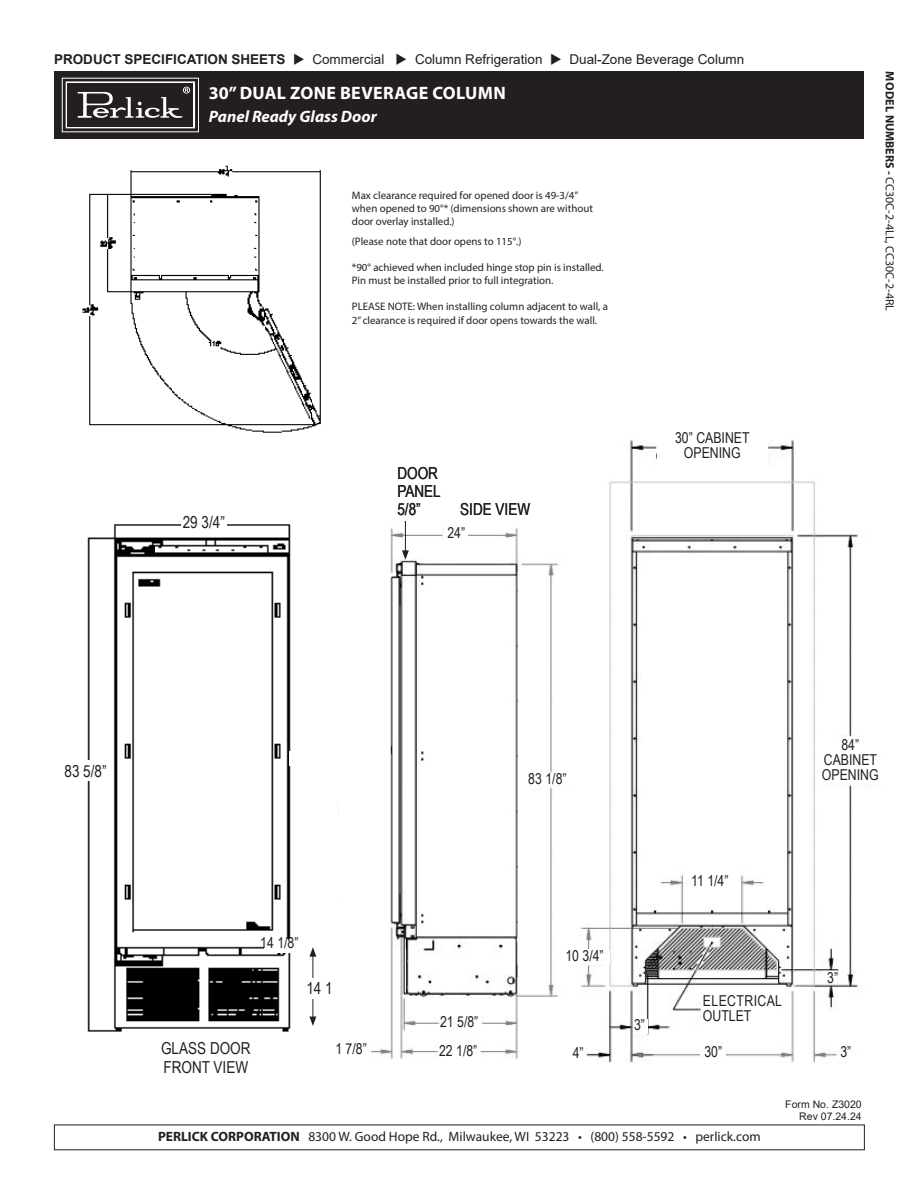
<style>
.page{position:relative;width:918px;height:1188px;background:#fff}
.page>*{position:absolute;margin:0;border:0;box-sizing:border-box;transform-origin:0 0}
.t1{font:700 18px "Myriad Pro";letter-spacing:.02em;color:#fff}
.t2{font:16.5px/18px "Arial Narrow";color:#231f20}
.t3{font:italic 700 16.5px "Myriad Pro";color:#fff}
.t4{font:15px/15px "Arial Narrow";color:#231f20;text-align:center}
.t5{font:15px/15px "Arial Narrow";letter-spacing:.025em;color:#231f20}
.t6{font:13.5px "Arial";color:#231f20}
.t7{font:13.5px "Myriad Pro";color:#231f20}
.t8{font:12px "Myriad Pro";color:#231f20}
.t9{font:10.8px/13px "Myriad Pro";color:#231f20}
.t10{font:10.5px/12.6px "Arial";color:#231f20;text-align:right}
.s1{font-weight:700}
</style>
<div class="page">
<img style="left:82px;top:165px;width:239px;height:268px">
<img style="left:87px;top:524px;width:204px;height:508px">
<hr style="left:313px;top:954px;width:1px;height:65px;background:#231f20">
<svg style="left:309px;top:947px;width:7px;height:10px"></svg>
<svg style="left:309px;top:1017px;width:7px;height:9px"></svg>
<div style="left:65px;top:760px;width:45px;height:21px;background:#fff"></div>
<div style="left:306px;top:978px;width:46px;height:20px;background:#fff"></div>
<div style="left:181px;top:516px;width:46px;height:20px;background:#fff"></div>
<img style="left:580px;top:440px;width:292px;height:624px">
<img style="left:338px;top:524px;width:224px;height:536px">
<div style="left:820px;top:738px;width:61px;height:46px;background:#fff"></div>
<div style="left:702px;top:995px;width:77px;height:38px;background:#fff"></div>
<div style="left:703px;top:1044px;width:22px;height:19px;background:#fff"></div>
<div style="left:822px;top:971px;width:15px;height:12px;background:#fff"></div>
<div style="left:635px;top:1019px;width:13px;height:15px;background:#fff"></div>
<div style="left:839px;top:1047px;width:12px;height:15px;background:#fff"></div>
<div style="left:571px;top:1044px;width:14px;height:23px;background:#fff"></div>
<div style="left:571px;top:950px;width:39px;height:13px;background:#fff"></div>
<div style="left:693px;top:871px;width:39px;height:23px;background:#fff"></div>
<div style="left:657px;top:424px;width:111px;height:45px;background:#fff"></div>
<div style="left:531px;top:774px;width:40px;height:11px;background:#fff"></div>
<div style="left:446px;top:527px;width:22px;height:16px;background:#fff"></div>
<div style="left:442px;top:1015px;width:39px;height:18px;background:#fff"></div>
<div style="left:441px;top:1044px;width:39px;height:17px;background:#fff"></div>
<div style="left:334px;top:1039px;width:37px;height:22px;background:#fff"></div>
<div style="left:289px;top:751px;width:43px;height:15px;background:#fff"></div>
<div style="left:264px;top:939px;width:42px;height:13px;background:#fff"></div>
<hr style="left:405px;top:521px;width:1px;height:32px;background:#231f20">
<svg style="left:402px;top:550px;width:7px;height:10px"></svg>
<div style="left:54px;top:71px;width:810px;height:68px;background:#231f20"></div>
<svg style="left:65px;top:81px;width:131px;height:48px"></svg>
<p class="t6" style="left:54px;top:50px;width:692px"><span class="s1">PRODUCT SPECIFICATION SHEETS</span> ◆ Commercial ◆ Column Refrigeration ◆ Dual-Zone Beverage Column</p>
<p class="t1" style="left:209px;top:81px;width:298px">30” DUAL ZONE BEVERAGE COLUMN</p>
<p class="t3" style="left:209px;top:105px;width:169px">Panel Ready Glass Door</p>
<p class="t2" style="left:183px;top:512px;width:44px">29 3/4”</p>
<p class="t9" style="left:352px;top:189px;width:243px">Max clearance required for opened door is 49-3/4” when opened to 90°* (dimensions shown are without door overlay installed.)</p>
<p class="t9" style="left:352px;top:235px;width:171px">(Please note that door opens to 115°.)</p>
<p class="t9" style="left:352px;top:261px;width:254px">*90° achieved when included hinge stop pin is installed.<br>Pin must be installed prior to full integration.</p>
<p class="t9" style="left:352px;top:300px;width:258px">PLEASE NOTE: When installing column adjacent to wall, a<br>2” clearance is required if door opens towards the wall.</p>
<p class="t2" style="left:397px;top:463px;width:45px">DOOR<br>PANEL<br>5/8”</p>
<p class="t2" style="left:460px;top:499px;width:71px">SIDE VIEW</p>
<p class="t4" style="left:447px;top:525px;width:19px">24”</p>
<p class="t4" style="left:675px;top:429px;width:76px">30” CABINET<br>OPENING</p>
<p class="t8" style="left:897px;top:71px;width:241px;rotate:90deg"><span class="s1">MODEL NUMBERS -</span> CC30C-2-4LL, CC30C-2-4RL</p>
<p class="t2" style="left:65px;top:761px;width:44px">83 5/8”</p>
<p class="t4" style="left:260px;top:935px;width:40px">14 1/8”</p>
<p class="t4" style="left:528px;top:771px;width:40px">83 1/8”</p>
<p class="t4" style="left:565px;top:948px;width:40px">10 3/4”</p>
<p class="t4" style="left:691px;top:872px;width:39px">11 1/4”</p>
<p class="t4" style="left:822px;top:737px;width:58px">84”<br>CABINET<br>OPENING</p>
<p class="t2" style="left:161px;top:1038px;width:91px;line-height:18.8px">GLASS DOOR<br>FRONT VIEW</p>
<p class="t2" style="left:306px;top:979px;width:44px">14 1/8”</p>
<p class="t4" style="left:440px;top:1014px;width:40px">21 5/8”</p>
<p class="t4" style="left:335px;top:1041px;width:33px">1 7/8”</p>
<p class="t4" style="left:439px;top:1043px;width:40px">22 1/8”</p>
<p class="t4" style="left:827px;top:969px;width:12px">3”</p>
<p class="t5" style="left:703px;top:993px;width:81px">ELECTRICAL<br>OUTLET</p>
<p class="t4" style="left:704px;top:1044px;width:19px">30”</p>
<p class="t4" style="left:634px;top:1016px;width:12px">3”</p>
<p class="t4" style="left:573px;top:1045px;width:12px">4”</p>
<p class="t4" style="left:840px;top:1044px;width:12px">3”</p>
<p class="t10" style="left:785px;top:1098px;width:78px">Form No. Z3020<br>Rev 07.24.24</p>
<p class="t7" style="left:158px;top:1128px;width:604px"><span class="s1">PERLICK CORPORATION</span> 8300 W. Good Hope Rd., Milwaukee, WI 53223 • (800) 558-5592 • perlick.com</p>
</div>
